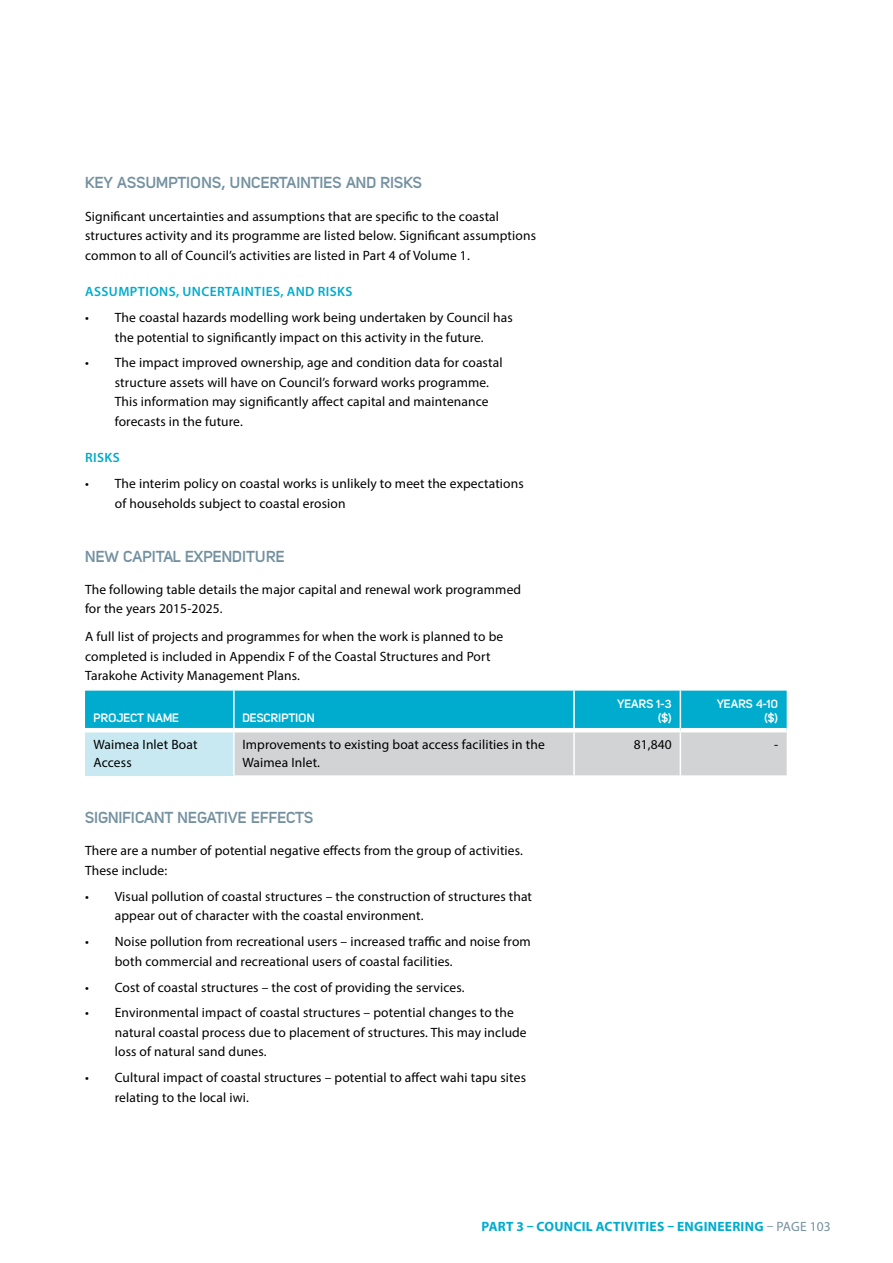
<style>
.page{position:relative;width:893px;height:1263px;background:#fff}
.page>*{position:absolute;margin:0;border:0;box-sizing:border-box;transform-origin:0 0}
.t1{font:700 15.75px "Uni Sans Semi";color:#7491a0}
.t2{font:13.5px/19.5px "Myriad Pro";letter-spacing:.01em;color:#000}
.t3{font:700 13.5px "Myriad Pro";letter-spacing:.02em;color:#00accd}
.t4{font:600 13.5px "Myriad Pro";letter-spacing:.03em;color:#00accd}
.t5{font:700 12px/13.5px "Uni Sans Semi";color:#fff;text-align:right}
.s1{font-weight:400;color:#7491a0}
</style>
<div class="page">
<svg style="left:85px;top:691px;width:702px;height:84px;background:#6fc3d4"></svg>
<hr style="left:233px;top:691px;width:2px;height:37px;background:#fff">
<hr style="left:573px;top:691px;width:2px;height:37px;background:#fff">
<hr style="left:680px;top:691px;width:1px;height:37px;background:#fff">
<hr style="left:233px;top:732px;width:2px;height:43px;background:#fff">
<hr style="left:573px;top:732px;width:2px;height:43px;background:#fff">
<hr style="left:680px;top:732px;width:1px;height:43px;background:#fff">
<hr style="left:85px;top:728px;width:149px;height:4px;background:#fff">
<hr style="left:234px;top:728px;width:340px;height:4px;background:#fff">
<hr style="left:574px;top:728px;width:106px;height:4px;background:#fff">
<hr style="left:680px;top:728px;width:107px;height:4px;background:#fff">
<p class="t1" style="left:85px;top:173px;width:339px">KEY ASSUMPTIONS, UNCERTAINTIES AND RISKS</p>
<p class="t2" style="left:85px;top:206px;width:452px">Significant uncertainties and assumptions that are specific to the coastal structures activity and its programme are listed below. Significant assumptions common to all of Council’s activities are listed in Part 4 of Volume 1.</p>
<p class="t4" style="left:85px;top:283px;width:269px">ASSUMPTIONS, UNCERTAINTIES, AND RISKS</p>
<p class="t2" style="left:85px;top:308px;width:429px;text-align:center">• The coastal hazards modelling work being undertaken by Council has the potential to significantly impact on this activity in the future.</p>
<p class="t2" style="left:115px;top:353px;width:389px;text-indent:-30px">• The impact improved ownership, age and condition data for coastal structure assets will have on Council’s forward works programme.<br>This information may significantly affect capital and maintenance forecasts in the future.</p>
<p class="t4" style="left:85px;top:449px;width:36px">RISKS</p>
<p class="t2" style="left:115px;top:474px;width:410px;text-indent:-30px">• The interim policy on coastal works is unlikely to meet the expectations of households subject to coastal erosion</p>
<p class="t1" style="left:85px;top:547px;width:201px">NEW CAPITAL EXPENDITURE</p>
<p class="t2" style="left:85px;top:579px;width:438px">The following table details the major capital and renewal work programmed for the years 2015-2025.</p>
<p class="t2" style="left:85px;top:627px;width:420px">A full list of projects and programmes for when the work is planned to be completed is included in Appendix F of the Coastal Structures and Port<br>Tarakohe Activity Management Plans.</p>
<p class="t5" style="left:94px;top:710px;width:87px">PROJECT NAME</p>
<p class="t5" style="left:242px;top:710px;width:74px">DESCRIPTION</p>
<p class="t5" style="left:618px;top:697px;width:56px">YEARS 1-3 ($)</p>
<p class="t5" style="left:717px;top:697px;width:63px">YEARS 4-10 ($)</p>
<p class="t2" style="left:94px;top:735px;width:106px;line-height:18px">Waimea Inlet Boat<br>Access</p>
<p class="t2" style="left:242px;top:735px;width:304px;line-height:18px">Improvements to existing boat access facilities in the<br>Waimea Inlet.</p>
<p class="t2" style="left:634px;top:734px;width:40px">81,840</p>
<p class="t2" style="left:774px;top:734px;width:6px">-</p>
<p class="t1" style="left:85px;top:808px;width:230px">SIGNIFICANT NEGATIVE EFFECTS</p>
<p class="t2" style="left:85px;top:841px;width:439px">There are a number of potential negative effects from the group of activities.<br>These include:</p>
<p class="t2" style="left:115px;top:886px;width:419px;text-indent:-30px">• Visual pollution of coastal structures – the construction of structures that appear out of character with the coastal environment.</p>
<p class="t2" style="left:115px;top:932px;width:417px;text-indent:-30px">• Noise pollution from recreational users – increased traffic and noise from both commercial and recreational users of coastal facilities.</p>
<p class="t2" style="left:85px;top:977px;width:381px">• Cost of coastal structures – the cost of providing the services.</p>
<p class="t2" style="left:115px;top:1003px;width:413px;text-indent:-30px">• Environmental impact of coastal structures – potential changes to the natural coastal process due to placement of structures. This may include loss of natural sand dunes.</p>
<p class="t2" style="left:115px;top:1068px;width:413px;text-indent:-30px">• Cultural impact of coastal structures – potential to affect wahi tapu sites relating to the local iwi.</p>
<p class="t3" style="left:481px;top:1217px;width:351px">PART 3 – COUNCIL ACTIVITIES – ENGINEERING <span class="s1">– PAGE 103</span></p>
</div>
